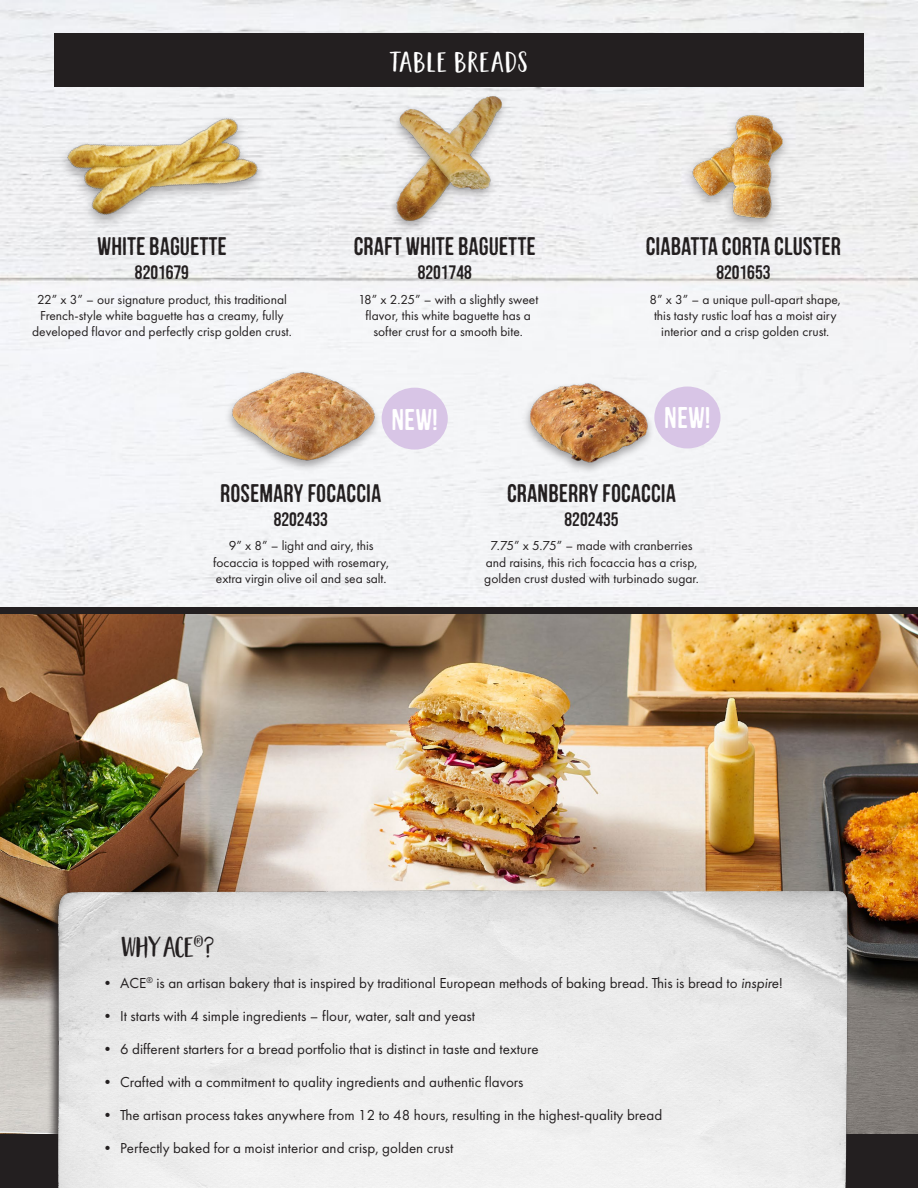
<style>
.page{position:relative;width:918px;height:1188px;background:#fff}
.page>*{position:absolute;margin:0;border:0;box-sizing:border-box;transform-origin:0 0}
.t1{font:30px "Mocha Mattari Clean";color:#fff}
.t2{font:27px "Garden Grown Caps";letter-spacing:.08em;color:#fff}
.t3{font:27px "Garden Grown Caps";color:#231f20}
.t4{font:25.5px "Mocha Mattari";color:#231f20}
.t5{font:19.5px "Mocha Mattari";color:#231f20}
.t6{font:15px "Futura PT";color:#231f20}
.t7{font:13.5px/16.2px "Futura PT";color:#231f20;text-align:center}
.s1{font-style:italic}
</style>
<div class="page">
<img style="left:0;top:613px;width:918px;height:521px">
<div style="left:54px;top:33px;width:810px;height:54px;background:#231f20"></div>
<div style="left:0;top:1134px;width:918px;height:54px;background:#231f20"></div>
<div style="left:0;top:607px;width:918px;height:6px;background:#231f20"></div>
<div style="left:683px;top:110px;width:109px;height:122px;background:#231f20;opacity:.4"></div>
<img style="left:684px;top:107px;width:132px;height:121px">
<img style="left:202px;top:353px;width:196px;height:126px">
<img style="left:496px;top:356px;width:191px;height:123px">
<img style="left:40px;top:46px;width:244px;height:234px">
<div style="left:388px;top:92px;width:121px;height:142px;background:#231f20;opacity:.4"></div>
<img style="left:393px;top:92px;width:115px;height:132px">
<img style="left:19px;top:879px;width:860px;height:309px">
<div style="left:382px;top:388px;width:66px;height:62px;background:#d8c5e6;border-radius:50%"></div>
<div style="left:654px;top:387px;width:66px;height:61px;background:#d8c5e6;border-radius:50%"></div>
<p class="t4" style="left:97px;top:232px;width:131px">WHITE BAGUETTE</p>
<p class="t5" style="left:135px;top:261px;width:56px">8201679</p>
<p class="t2" style="left:391px;top:47px;width:139px">TABLE BREADS</p>
<p class="t4" style="left:354px;top:232px;width:184px">CRAFT WHITE BAGUETTE</p>
<p class="t5" style="left:418px;top:261px;width:56px">8201748</p>
<p class="t7" style="left:32px;top:291px;width:261px">22” x 3” – our signature product, this traditional<br>French-style white baguette has a creamy, fully developed flavor and perfectly crisp golden crust.</p>
<p class="t7" style="left:358px;top:291px;width:182px">18” x 2.25” – with a slightly sweet flavor, this white baguette has a softer crust for a smooth bite.</p>
<p class="t4" style="left:646px;top:233px;width:197px">CIABATTA CORTA CLUSTER</p>
<p class="t5" style="left:716px;top:261px;width:56px">8201653</p>
<p class="t7" style="left:650px;top:291px;width:193px">8” x 3” – a unique pull-apart shape, this tasty rustic loaf has a moist airy interior and a crisp golden crust.</p>
<p class="t1" style="left:391px;top:403px;width:48px">NEW!</p>
<p class="t1" style="left:664px;top:402px;width:48px">NEW!</p>
<p class="t4" style="left:220px;top:479px;width:163px">ROSEMARY FOCACCIA</p>
<p class="t5" style="left:274px;top:508px;width:56px">8202433</p>
<p class="t7" style="left:213px;top:538px;width:177px">9” x 8” – light and airy, this focaccia is topped with rosemary, extra virgin olive oil and sea salt.</p>
<p class="t4" style="left:507px;top:479px;width:171px">CRANBERRY FOCACCIA</p>
<p class="t5" style="left:565px;top:508px;width:56px">8202435</p>
<p class="t7" style="left:484px;top:538px;width:216px">7.75” x 5.75” – made with cranberries and raisins, this rich focaccia has a crisp, golden crust dusted with turbinado sugar.</p>
<p class="t3" style="left:123px;top:932px;width:93px">WHY ACE<sup>®</sup>?</p>
<p class="t6" style="left:100px;top:974px;width:685px">• ACE<sup>®</sup> is an artisan bakery that is inspired by traditional European methods of baking bread. This is bread to <span class="s1">inspire</span>!</p>
<p class="t6" style="left:100px;top:1007px;width:377px">• It starts with 4 simple ingredients – flour, water, salt and yeast</p>
<p class="t6" style="left:100px;top:1040px;width:440px">• 6 different starters for a bread portfolio that is distinct in taste and texture</p>
<p class="t6" style="left:100px;top:1073px;width:425px">• Crafted with a commitment to quality ingredients and authentic flavors</p>
<p class="t6" style="left:100px;top:1106px;width:564px">• The artisan process takes anywhere from 12 to 48 hours, resulting in the highest-quality bread</p>
<p class="t6" style="left:100px;top:1140px;width:355px">• Perfectly baked for a moist interior and crisp, golden crust</p>
</div>
